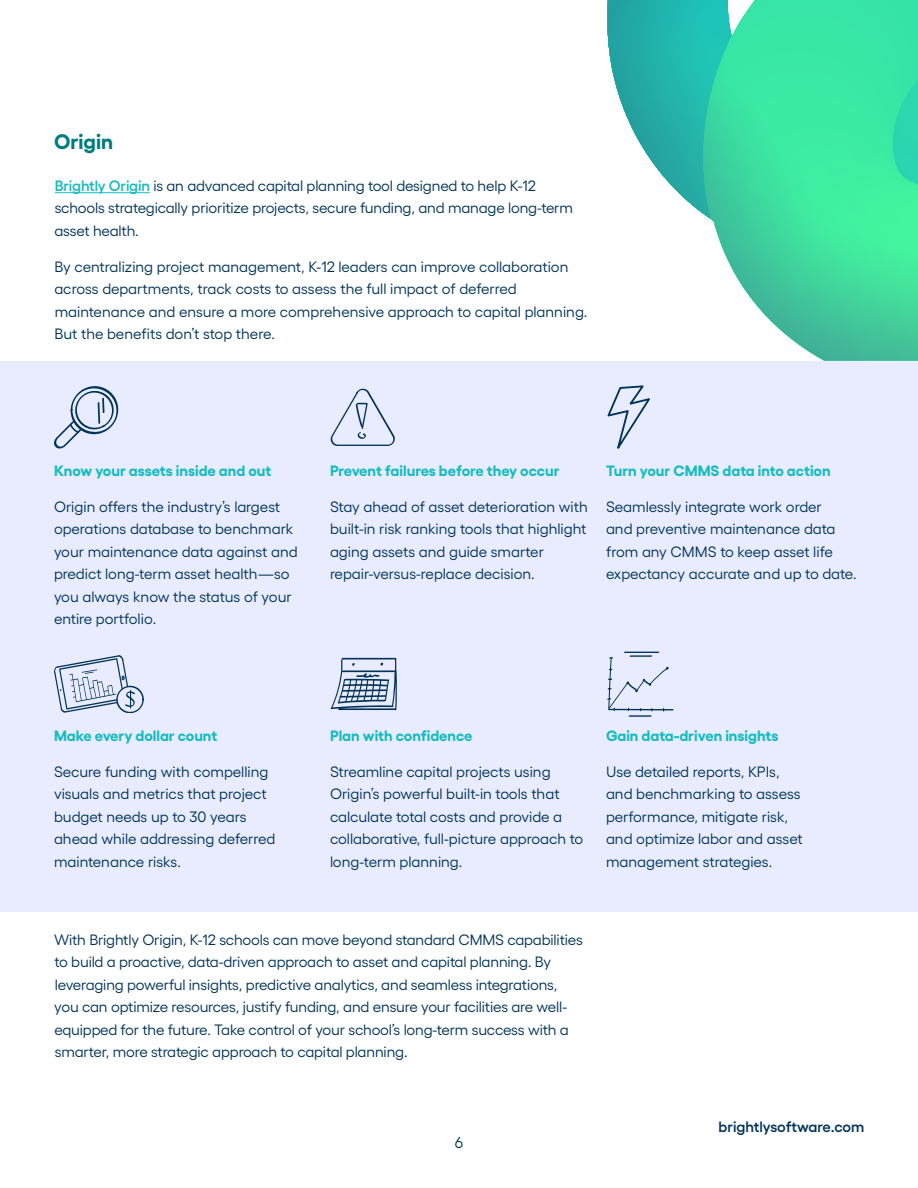
<style>
.page{position:relative;width:918px;height:1188px;background:#fff}
.page>*{position:absolute;margin:0;border:0;box-sizing:border-box;transform-origin:0 0}
.t1{font:700 21px "Yellix";color:#017d80}
.t2{font:15.75px "Yellix";color:#003d4c}
.t3{font:15px/22.5px "Yellix";letter-spacing:-.01em;color:#003358}
.t4{font:700 15px "Yellix";color:#17bcbe}
.t5{font:600 15px "Yellix";color:#003358}
.s1{font-weight:600;color:#17bcbe}
</style>
<div class="page">
<svg style="left:607px;top:0;width:311px;height:361px"></svg>
<div style="left:0;top:362px;width:918px;height:550px;background:#e9ecff"></div>
<hr style="left:55px;top:192px;width:95px;height:1px;background:#17bcbe">
<svg style="left:54px;top:386px;width:64px;height:63px"></svg>
<svg style="left:54px;top:655px;width:90px;height:58px"></svg>
<svg style="left:331px;top:389px;width:64px;height:57px"></svg>
<svg style="left:331px;top:658px;width:66px;height:53px"></svg>
<svg style="left:607px;top:385px;width:43px;height:64px"></svg>
<svg style="left:607px;top:652px;width:67px;height:65px"></svg>
<h1 class="t1" style="left:54px;top:125px;width:61px">Origin</h1>
<p class="t3" style="left:54px;top:173px;width:520px"><span class="s1">Brightly Origin</span> is an advanced capital planning tool designed to help K-12 schools strategically prioritize projects, secure funding, and manage long-term asset health.</p>
<p class="t3" style="left:54px;top:254px;width:535px">By centralizing project management, K-12 leaders can improve collaboration across departments, track costs to assess the full impact of deferred maintenance and ensure a more comprehensive approach to capital planning.<br>But the benefits don’t stop there.</p>
<p class="t4" style="left:54px;top:459px;width:219px">Know your assets inside and out</p>
<p class="t3" style="left:54px;top:494px;width:245px">Origin offers the industry’s largest operations database to benchmark your maintenance data against and predict long-term asset health—so you always know the status of your entire portfolio.</p>
<p class="t4" style="left:330px;top:459px;width:231px">Prevent failures before they occur</p>
<p class="t3" style="left:330px;top:494px;width:259px">Stay ahead of asset deterioration with built-in risk ranking tools that highlight aging assets and guide smarter repair-versus-replace decision.</p>
<p class="t4" style="left:606px;top:459px;width:226px">Turn your CMMS data into action</p>
<p class="t3" style="left:606px;top:494px;width:252px">Seamlessly integrate work order<br>and preventive maintenance data from any CMMS to keep asset life expectancy accurate and up to date.</p>
<p class="t4" style="left:54px;top:723px;width:165px">Make every dollar count</p>
<p class="t3" style="left:54px;top:759px;width:223px">Secure funding with compelling visuals and metrics that project budget needs up to 30 years ahead while addressing deferred maintenance risks.</p>
<p class="t4" style="left:330px;top:723px;width:144px">Plan with confidence</p>
<p class="t3" style="left:330px;top:759px;width:255px">Streamline capital projects using Origin’s powerful built-in tools that calculate total costs and provide a collaborative, full-picture approach to long-term planning.</p>
<p class="t4" style="left:606px;top:723px;width:174px">Gain data-driven insights</p>
<p class="t3" style="left:606px;top:759px;width:198px">Use detailed reports, KPIs, and benchmarking to assess performance, mitigate risk, and optimize labor and asset management strategies.</p>
<p class="t3" style="left:54px;top:927px;width:530px">With Brightly Origin, K-12 schools can move beyond standard CMMS capabilities to build a proactive, data-driven approach to asset and capital planning. By leveraging powerful insights, predictive analytics, and seamless integrations, you can optimize resources, justify funding, and ensure your facilities are well&shy;equipped for the future. Take control of your school’s long-term success with a smarter, more strategic approach to capital planning.</p>
<p class="t2" style="left:455px;top:1131px;width:10px">6</p>
<p class="t5" style="left:719px;top:1115px;width:147px">brightlysoftware.com</p>
</div>
